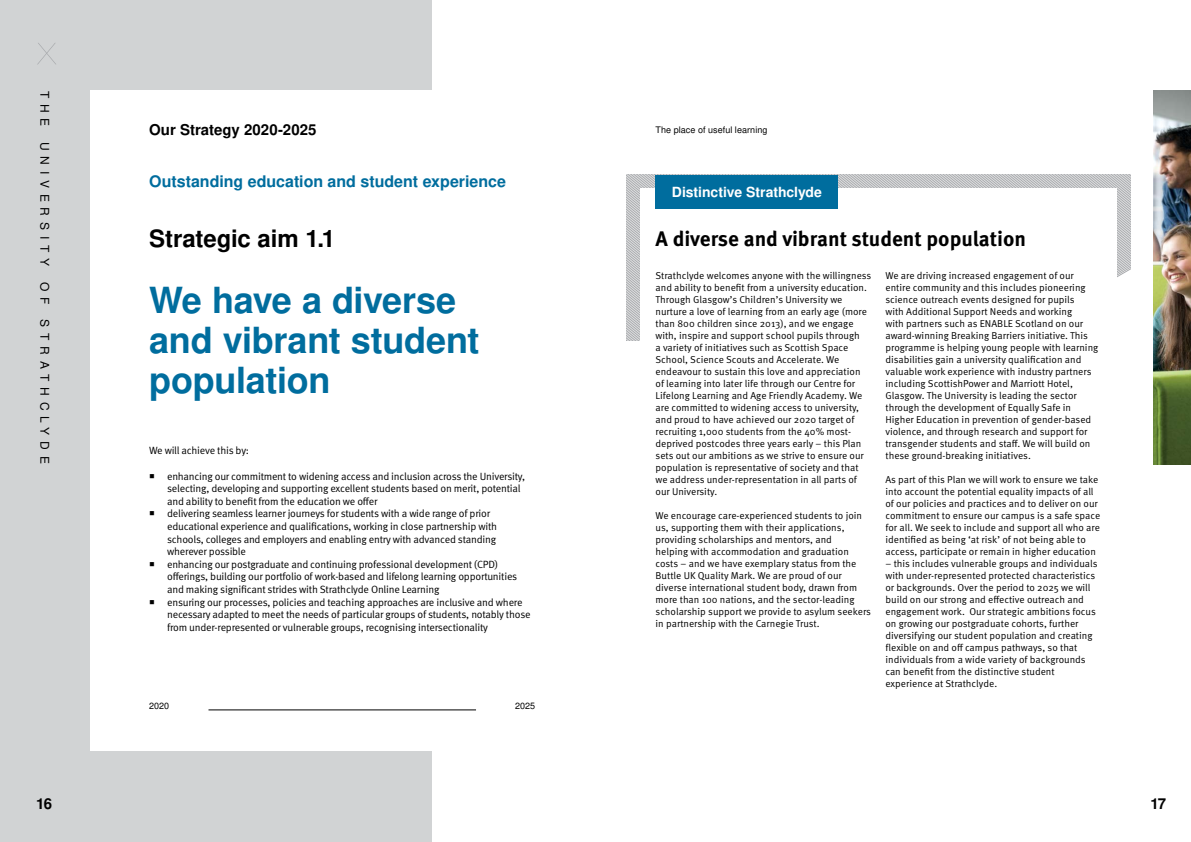
<style>
.page{position:relative;width:1191px;height:842px;background:#fff}
.page>*{position:absolute;margin:0;border:0;box-sizing:border-box;transform-origin:0 0}
.t1{font:700 36px/40px "Nimbus San L";letter-spacing:-.01em;color:#006d9e}
.t2{font:700 24px "Nimbus San L";letter-spacing:-.005em;color:#000}
.t3{font:700 21px "Meta OT";color:#000}
.t4{font:700 16px "Nimbus San L";color:#006d9e}
.H5_Right{font:700 15px "Nimbus San L";color:#000}
.t5{font:700 14px "Nimbus San L";color:#fff}
.t6{font:12px "Nimbus San L";letter-spacing:.485em;color:#000}
.t7{font:10.5px/12.6px "Meta OT Norm";letter-spacing:-.02em;color:#000}
.t8{font:10px/12px "Meta OT Norm";color:#000}
.H7{font:9px "Nimbus San L";letter-spacing:.005em;color:#000}
.H7__Right{font:9px "Nimbus San L";color:#000}
</style>
<div class="page">
<div style="left:0;top:0;width:431px;height:842px;background:#d1d3d4"></div>
<img style="left:1153px;top:91px;width:38px;height:374px">
<div style="left:90px;top:91px;width:505px;height:660px;background:#fff"></div>
<hr style="left:208px;top:710px;width:268px;height:1px;background:#000">
<svg style="left:626px;top:241px;width:504px;height:100px"></svg>
<div style="left:640px;top:188px;width:476px;height:256px;background:#fff"></div>
<svg style="left:37px;top:43px;width:19px;height:21px"></svg>
<div style="left:655px;top:175px;width:183px;height:33px;background:#006d9e"></div>
<h5 class="t6" style="left:53px;top:91px;width:37px;rotate:90deg">THE</h5>
<h5 class="t6" style="left:53px;top:142px;width:126px;rotate:90deg">UNIVERSITY</h5>
<h5 class="t6" style="left:53px;top:282px;width:24px;rotate:90deg">O F</h5>
<h5 class="t6" style="left:53px;top:319px;width:146px;rotate:90deg">STRATHCLYDE</h5>
<p class="H5_Right" style="left:36px;top:793px;width:17px">16</p>
<h5 class="H5_Right" style="left:149px;top:119px;width:169px">Our Strategy 2020-2025</h5>
<p class="H7" style="left:655px;top:123px;width:113px">The place of useful learning</p>
<h2 class="t4" style="left:149px;top:170px;width:358px">Outstanding education and student experience</h2>
<h2 class="t2" style="left:149px;top:221px;width:188px">Strategic aim 1.1</h2>
<h2 class="t1" style="left:149px;top:279px;width:332px">We have a diverse and vibrant student population</h2>
<p class="t7" style="left:149px;top:445px;width:101px">We will achieve this by:</p>
<p class="t7" style="left:167px;top:470px;width:359px;text-indent:-18px">○ enhancing our commitment to widening access and inclusion across the University, selecting, developing and supporting excellent students based on merit, potential and ability to benefit from the education we offer</p>
<p class="t7" style="left:167px;top:508px;width:331px;text-indent:-18px">○ delivering seamless learner journeys for students with a wide range of prior educational experience and qualifications, working in close partnership with schools, colleges and employers and enabling entry with advanced standing wherever possible</p>
<p class="t7" style="left:167px;top:558px;width:352px;text-indent:-18px">○ enhancing our postgraduate and continuing professional development (CPD) offerings, building our portfolio of work-based and lifelong learning opportunities and making significant strides with Strathclyde Online Learning</p>
<p class="t7" style="left:167px;top:596px;width:365px;line-height:12.9px;text-indent:-18px">○ ensuring our processes, policies and teaching approaches are inclusive and where necessary adapted to meet the needs of particular groups of students, notably those from under-represented or vulnerable groups, recognising intersectionality</p>
<p class="H7" style="left:149px;top:699px;width:22px">2020</p>
<p class="H7__Right" style="left:515px;top:699px;width:21px">2025</p>
<h5 class="t5" style="left:672px;top:182px;width:152px">Distinctive Strathclyde</h5>
<p class="t3" style="left:655px;top:225px;width:372px">A diverse and vibrant student population</p>
<p class="t8" style="left:655px;top:270px;width:217px">Strathclyde welcomes anyone with the willingness and ability to benefit from a university education.<br>Through Glasgow’s Children’s University we nurture a love of learning from an early age (more than 800 children since 2013), and we engage with, inspire and support school pupils through<br>a variety of initiatives such as Scottish Space School, Science Scouts and Accelerate. We endeavour to sustain this love and appreciation of learning into later life through our Centre for Lifelong Learning and Age Friendly Academy. We are committed to widening access to university, and proud to have achieved our 2020 target of recruiting 1,000 students from the 40% most&shy;deprived postcodes three years early – this Plan sets out our ambitions as we strive to ensure our population is representative of society and that we address under-representation in all parts of our University.</p>
<p class="t8" style="left:655px;top:510px;width:217px">We encourage care-experienced students to join us, supporting them with their applications, providing scholarships and mentors, and<br>helping with accommodation and graduation costs – and we have exemplary status from the Buttle UK Quality Mark. We are proud of our diverse international student body, drawn from more than 100 nations, and the sector-leading scholarship support we provide to asylum seekers in partnership with the Carnegie Trust.</p>
<p class="t8" style="left:885px;top:270px;width:214px">We are driving increased engagement of our entire community and this includes pioneering science outreach events designed for pupils<br>with Additional Support Needs and working<br>with partners such as ENABLE Scotland on our award-winning Breaking Barriers initiative. This programme is helping young people with learning disabilities gain a university qualification and valuable work experience with industry partners including ScottishPower and Marriott Hotel, Glasgow. The University is leading the sector through the development of Equally Safe in Higher Education in prevention of gender-based violence, and through research and support for transgender students and staff. We will build on these ground-breaking initiatives.</p>
<p class="t8" style="left:885px;top:474px;width:216px">As part of this Plan we will work to ensure we take into account the potential equality impacts of all of our policies and practices and to deliver on our commitment to ensure our campus is a safe space for all. We seek to include and support all who are identified as being ‘at risk’ of not being able to access, participate or remain in higher education</p>
<p class="t8" style="left:885px;top:558px;width:214px">– this includes vulnerable groups and individuals with under-represented protected characteristics or backgrounds. Over the period to 2025 we will build on our strong and effective outreach and engagement work. Our strategic ambitions focus on growing our postgraduate cohorts, further diversifying our student population and creating flexible on and off campus pathways, so that individuals from a wide variety of backgrounds can benefit from the distinctive student experience at Strathclyde.</p>
<p class="H5_Right" style="left:1150px;top:793px;width:17px">17</p>
</div>
